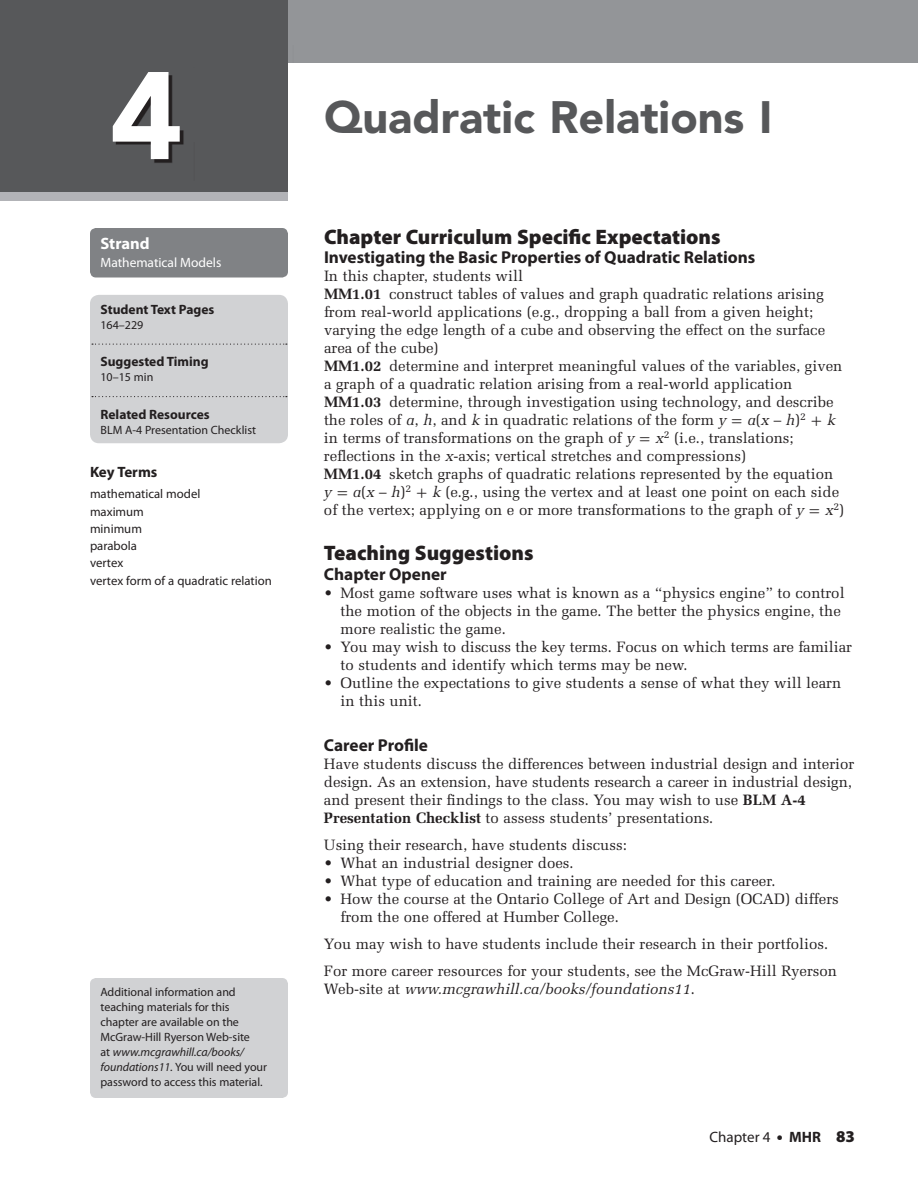
<style>
.page{position:relative;width:918px;height:1188px;background:#fff}
.page>*{position:absolute;margin:0;border:0;box-sizing:border-box;transform-origin:0 0}
.t1{font:900 123px "Avenir";color:#fff}
.t2{font:900 45px "Avenir";color:#57585a}
.t3{font:900 21px "Myriad Pro";color:#231f20}
.t4{font:700 17.25px "Myriad Pro";color:#231f20}
.t5{font:700 16.5px "Myriad Pro";color:#fff}
.t6{font:15px/18px "Melior";color:#231f20}
.t7{font:italic 15px "Melior";color:#231f20}
.t8{font:15px "Myriad";color:#231f20}
.t9{font:700 15px "Myriad Pro";letter-spacing:-.005em;color:#231f20}
.t10{font:700 13.5px "Myriad Pro";color:#231f20}
.t11{font:13.5px "Myriad Pro";letter-spacing:-.005em;color:#fff}
.t12{font:12.75px/17.2px "Myriad Pro";color:#231f20}
.t13{font:12px/15px "Myriad Pro";letter-spacing:-.005em;color:#231f20}
.s1{font-style:italic}
.s2{font-weight:700}
.s3{font-family:"Uni Math"}
.s4{font-style:normal}
.s5{font-family:"Myriad Pro";font-weight:900;font-size:16.5px}
</style>
<div class="page">
<div style="left:283px;top:0;width:635px;height:63px;background:#939598"></div>
<div style="left:0;top:0;width:288px;height:192px;background:#57585a"></div>
<div style="left:0;top:192px;width:288px;height:9px;background:#b2b3b7"></div>
<div style="left:90px;top:228px;width:198px;height:50px;background:#808285;border-radius:6px"></div>
<div style="left:90px;top:295px;width:198px;height:148px;background:#d1d2d4;border-radius:9px"></div>
<svg style="left:92px;top:344px;width:195px;height:1px"></svg>
<svg style="left:92px;top:396px;width:195px;height:1px"></svg>
<img style="left:115px;top:75px;width:69px;height:88px">
<div style="left:90px;top:978px;width:198px;height:120px;background:#d1d2d4;border-radius:6px"></div>
<h1 class="t1" style="left:110px;top:42px;width:74px">4</h1>
<p class="t5" style="left:100px;top:233px;width:51px">Strand</p>
<p class="t11" style="left:100px;top:255px;width:122px">Mathematical Models</p>
<p class="t10" style="left:100px;top:301px;width:115px">Student Text Pages</p>
<p class="t13" style="left:100px;top:317px;width:44px">164–229</p>
<p class="t10" style="left:100px;top:353px;width:110px">Suggested Timing</p>
<p class="t13" style="left:100px;top:370px;width:54px">10–15 min</p>
<p class="t10" style="left:100px;top:406px;width:111px">Related Resources</p>
<p class="t13" style="left:100px;top:422px;width:157px">BLM A-4 Presentation Checklist</p>
<p class="t9" style="left:90px;top:462px;width:69px">Key Terms</p>
<p class="t12" style="left:90px;top:485px;width:183px">mathematical model<br>maximum<br>minimum<br>parabola<br>vertex<br>vertex form of a quadratic relation</p>
<p class="t13" style="left:100px;top:984px;width:168px">Additional information and teaching materials for this chapter are available on the<br>McGraw-Hill Ryerson Web-site<br>at <span class="s1">www.mcgrawhill.ca/books/ foundations11.</span> You will need your password to access this material.</p>
<h2 class="t2" style="left:324px;top:90px;width:450px">Quadratic Relations I</h2>
<h3 class="t3" style="left:324px;top:223px;width:398px">Chapter Curriculum Specific Expectations</h3>
<p class="t4" style="left:324px;top:246px;width:433px">Investigating the Basic Properties of Quadratic Relations</p>
<p class="t6" style="left:324px;top:267px;width:522px">In this chapter, students will<br><span class="s2">MM1.01</span> construct tables of values and graph quadratic relations arising from real-world applications (e.g., dropping a ball from a given height; varying the edge length of a cube and observing the effect on the surface area of the cube)<br><span class="s2">MM1.02</span> determine and interpret meaningful values of the variables, given a graph of a quadratic relation arising from a real-world application <span class="s2">MM1.03</span> determine, through investigation using technology, and describe the roles of <span class="s1">a</span>, <span class="s1">h</span>, and <span class="s1">k</span> in quadratic relations of the form <span class="s1">y</span> <span class="s3">=</span> <span class="s1">a</span>(<span class="s1">x</span> <span class="s3">–</span> <span class="s1">h</span>)<sup>2</sup> <span class="s3">+</span> <span class="s1">k </span>in terms of transformations on the graph of <span class="s1">y</span> <span class="s3">=</span> <span class="s1">x</span><sup>2</sup> (i.e., translations; reflections in the <span class="s1">x</span>-axis; vertical stretches and compressions)<br><span class="s2">MM1.04</span> sketch graphs of quadratic relations represented by the equation <span class="s1">y</span> <span class="s3">=</span> <span class="s1">a</span>(<span class="s1">x</span> <span class="s3">–</span> <span class="s1">h</span>)<sup>2</sup> <span class="s3">+</span> <span class="s1">k</span> (e.g., using the vertex and at least one point on each side of the vertex; applying on e or more transformations to the graph of <span class="s1">y</span> <span class="s3">=</span> <span class="s1">x</span><sup>2</sup>)</p>
<h3 class="t3" style="left:324px;top:539px;width:211px">Teaching Suggestions</h3>
<p class="t4" style="left:324px;top:563px;width:124px">Chapter Opener</p>
<p class="t6" style="left:340px;top:583px;width:506px;text-indent:-16px">• Most game software uses what is known as a “physics engine” to control the motion of the objects in the game. The better the physics engine, the more realistic the game.</p>
<p class="t6" style="left:340px;top:637px;width:513px;text-indent:-16px">• You may wish to discuss the key terms. Focus on which terms are familiar to students and identify which terms may be new.</p>
<p class="t6" style="left:340px;top:673px;width:502px;text-indent:-16px">• Outline the expectations to give students a sense of what they will learn in this unit.</p>
<p class="t4" style="left:324px;top:734px;width:106px">Career Profile</p>
<p class="t6" style="left:324px;top:754px;width:532px">Have students discuss the differences between industrial design and interior design. As an extension, have students research a career in industrial design, and present their findings to the class. You may wish to use <span class="s2">BLM A-4<br>Presentation Checklist</span> to assess students’ presentations.</p>
<p class="t6" style="left:324px;top:835px;width:304px">Using their research, have students discuss:</p>
<p class="t6" style="left:324px;top:853px;width:251px">• What an industrial designer does.</p>
<p class="t6" style="left:324px;top:871px;width:453px">• What type of education and training are needed for this career.</p>
<p class="t6" style="left:340px;top:889px;width:500px;text-indent:-16px">• How the course at the Ontario College of Art and Design (OCAD) differs from the one offered at Humber College.</p>
<p class="t6" style="left:324px;top:930px;width:515px;line-height:27px">You may wish to have students include their research in their portfolios.<br>For more career resources for your students, see the McGraw-Hill Ryerson</p>
<p class="t7" style="left:324px;top:980px;width:372px"><span class="s4">Web-site at</span> www.mcgrawhill.ca/books/foundations11<span class="s4">.</span></p>
<p class="t8" style="left:710px;top:1129px;width:147px">Chapter 4 <span class="s5">•</span> <span class="s2">MHR</span> <span class="s5">83</span></p>
</div>
